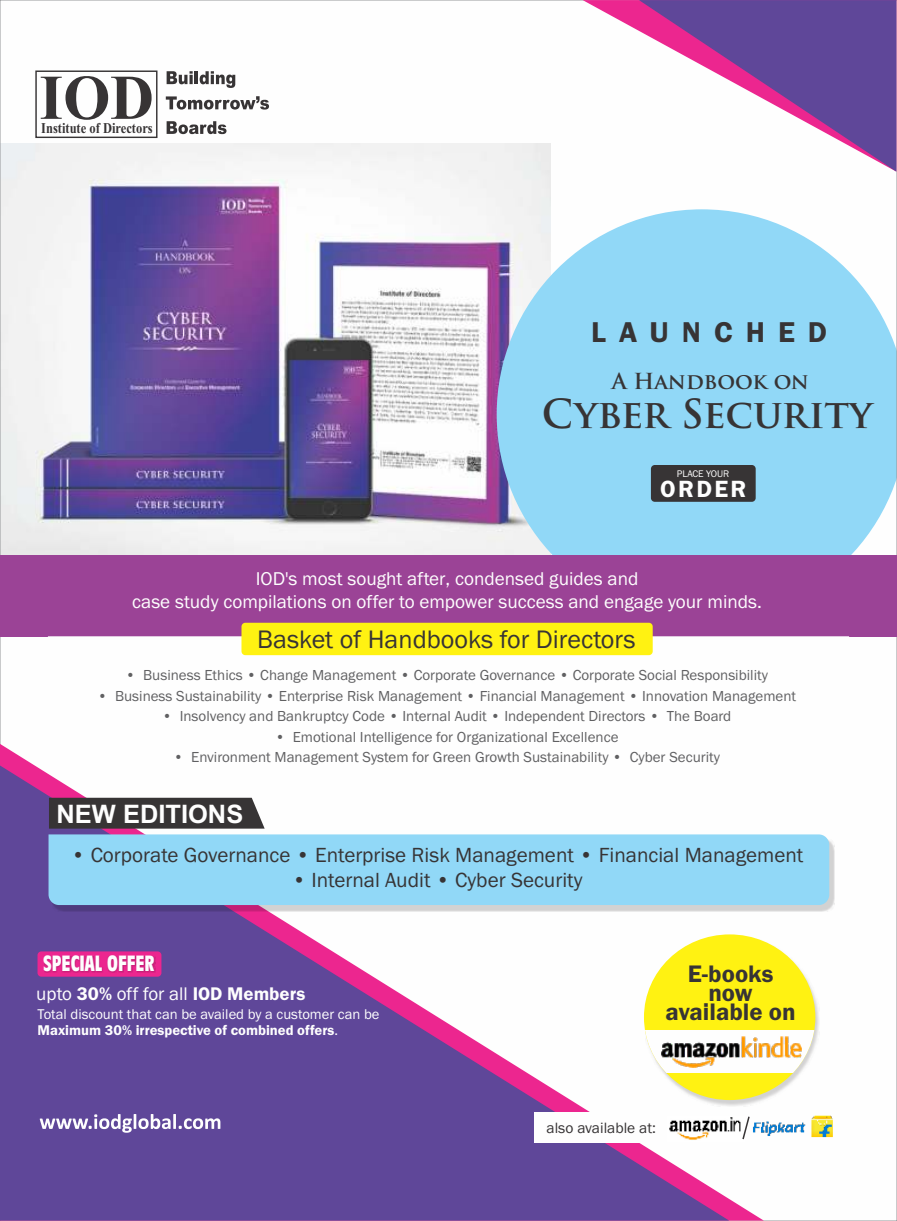
<style>
.page{position:relative;width:897px;height:1221px;background:#fff}
.page>*{position:absolute;margin:0;border:0;box-sizing:border-box;transform-origin:0 0}
.t1{font:700 39px "Trajan Pro";color:#373435}
.t2{font:600 29.7px "Franklin Gothic";letter-spacing:.435em;color:#373435}
.t3{font:26.1px "Franklin Gothic";color:#373435}
.t4{font:700 25.5px "Arial";color:#fefefe}
.t5{font:600 24.75px/19.4px "Franklin Gothic";color:#373435;text-align:center}
.t6{font:600 24.3px "Franklin Gothic";letter-spacing:.095em;color:#fefefe}
.t7{font:700 21.45px "Trajan Pro";color:#373435}
.t8{font:21.15px "Franklin Gothic";color:#373435}
.t9{font:700 condensed 20.7px "Incised 901 BT";color:#fefefe}
.t10{font:19.2px/23.2px "Franklin Gothic";color:#fefefe;text-align:center}
.t11{font:18.9px "Franklin Gothic";color:#fefefe}
.t12{font:15.45px "Franklin Gothic";color:#373435}
.t13{font:15px "Franklin Gothic";color:#606062}
.t14{font:700 14.85px "Times New Roman";color:#373435;scale:.84 1}
.t15{font:14.55px/16.5px "Franklin Gothic";color:#fefefe}
.t16{font:9.9px "Franklin Gothic";color:#fefefe}
.s1{font-weight:600}
</style>
<div class="page">
<img style="left:2px;top:144px;width:549px;height:411px">
<svg style="left:496px;top:209px;width:398px;height:346px;background:#9dd9f5"></svg>
<svg style="left:0;top:765px;width:729px;height:455px;fill:#5f4799"></svg>
<div style="left:37px;top:951px;width:124px;height:25px;background:#ec268f;border-radius:4px"></div>
<img style="left:45px;top:956px;width:111px;height:16px">
<svg style="left:40px;top:1113px;width:180px;height:19px"></svg>
<img style="left:52px;top:840px;width:782px;height:71px">
<div style="left:49px;top:834px;width:780px;height:71px;background:#91d8f7"></div>
<div style="left:49px;top:797px;width:215px;height:31px;background:#373435"></div>
<img style="left:645px;top:937px;width:174px;height:169px">
<div style="left:644px;top:934px;width:171px;height:166px;background:#fff212;border-radius:50%"></div>
<div style="left:644px;top:1030px;width:171px;height:43px;background:#fefefe"></div>
<img style="left:661px;top:1036px;width:140px;height:31px">
<div style="left:534px;top:1111px;width:315px;height:31px;background:#fefefe"></div>
<img style="left:669px;top:1117px;width:72px;height:23px">
<img style="left:753px;top:1115px;width:80px;height:23px">
<svg style="left:742px;top:1116px;width:8px;height:24px"></svg>
<svg style="left:582px;top:0;width:57px;height:31px"></svg>
<svg style="left:639px;top:0;width:257px;height:172px"></svg>
<div style="left:35px;top:70px;width:122px;height:68px;border:1px solid #373435"></div>
<svg style="left:41px;top:76px;width:110px;height:44px"></svg>
<svg style="left:166px;top:96px;width:103px;height:14px"></svg>
<svg style="left:167px;top:121px;width:59px;height:13px"></svg>
<svg style="left:167px;top:71px;width:68px;height:17px"></svg>
<div style="left:0;top:555px;width:896px;height:81px;background:#9b4396"></div>
<div style="left:241px;top:622px;width:411px;height:33px;background:#fff212;border-radius:4px"></div>
<div style="left:650px;top:465px;width:105px;height:37px;background:#373435;border-radius:4px"></div>
<p class="t14" style="left:41px;top:123px;width:134px">Institute of Directors</p>
<h2 class="t2" style="left:591px;top:321px;width:237px">LAUNCHED</h2>
<h3 class="t7" style="left:611px;top:372px;width:198px">A Handbook on</h3>
<h1 class="t1" style="left:541px;top:398px;width:332px">Cyber Security</h1>
<p class="t16" style="left:676px;top:469px;width:54px">PLACE YOUR</p>
<h3 class="t6" style="left:660px;top:480px;width:88px">ORDER</h3>
<p class="t10" style="left:132px;top:568px;width:631px">IOD's most sought after, condensed guides and<br>case study compilations on offer to empower success and engage your minds.</p>
<h3 class="t3" style="left:257px;top:629px;width:379px">Basket of Handbooks for Directors</h3>
<p class="t13" style="left:126px;top:669px;width:643px">• Business Ethics • Change Management • Corporate Governance • Corporate Social Responsibility</p>
<p class="t13" style="left:97px;top:690px;width:700px">• Business Sustainability • Enterprise Risk Management • Financial Management • Innovation Management</p>
<p class="t13" style="left:162px;top:710px;width:570px">• Insolvency and Bankruptcy Code • Internal Audit • Independent Directors • The Board</p>
<p class="t13" style="left:275px;top:731px;width:345px">• Emotional Intelligence for Organizational Excellence</p>
<p class="t13" style="left:174px;top:752px;width:548px">• Environment Management System for Green Growth Sustainability • Cyber Security</p>
<h3 class="t4" style="left:56px;top:804px;width:188px">NEW EDITIONS</h3>
<h3 class="t8" style="left:71px;top:847px;width:733px">• Corporate Governance • Enterprise Risk Management • Financial Management</h3>
<h3 class="t8" style="left:292px;top:872px;width:292px">• Internal Audit • Cyber Security</h3>
<h3 class="t9" style="left:43px;top:955px;width:113px">SPECIAL OFFER</h3>
<p class="t15" style="left:38px;top:1006px;width:343px">Total discount that can be availed by a customer can be<br><span class="s1">Maximum 30% irrespective of combined offers</span>.</p>
<p class="t11" style="left:36px;top:986px;width:270px">upto <span class="s1">30%</span> off for all <span class="s1">IOD Members</span></p>
<h3 class="t5" style="left:665px;top:965px;width:132px">E-books now available on</h3>
<p class="t12" style="left:546px;top:1121px;width:111px">also available at:</p>
</div>
